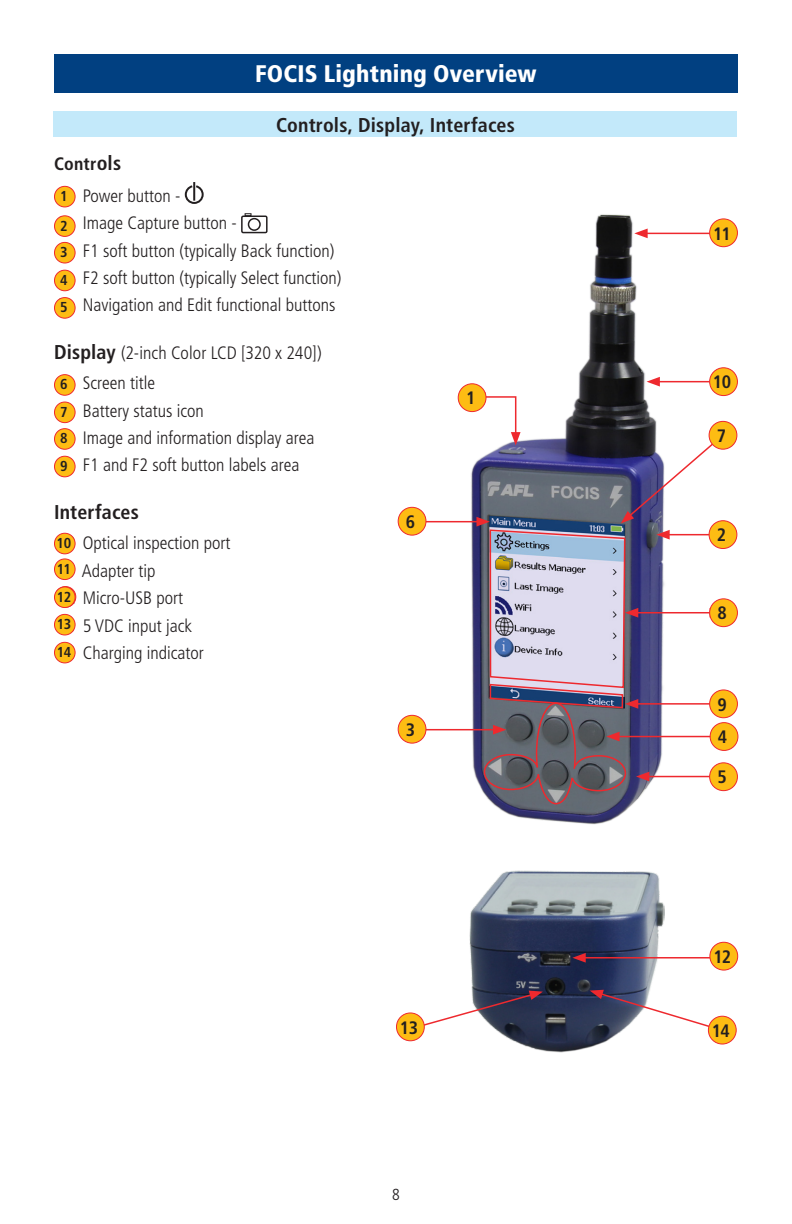
<style>
.page{position:relative;width:792px;height:1224px;background:#fff}
.page>*{position:absolute;margin:0;border:0;box-sizing:border-box;transform-origin:0 0}
.UG_Title_White{font:900 condensed 24px "Frutiger LT Std";letter-spacing:.005em;color:#fff}
.UG_Head_9pt{font:700 condensed 20px "Frutiger LT Std";letter-spacing:.01em;color:#231f20}
.UG_Body_Head{font:700 condensed 20px "Frutiger LT Std";letter-spacing:.01em;color:#231f20}
.UG_Body_Head-2{font:300 condensed 18px "Frutiger LT Std";color:#231f20}
.QRG_Callout_CIRCLE{font:700 condensed 18px "Frutiger LT Std";letter-spacing:-.035em;color:#231f20}
.UG_Body_Head-3{font:700 condensed 18px "Frutiger LT Std";letter-spacing:.015em;color:#231f20}
.t1{font:300 condensed 16px "Frutiger LT Std";color:#231f20}
.QRG_Callout_CIRCLE_i{font:700 condensed 14.4px "Frutiger LT Std";letter-spacing:-.025em;color:#231f20}
.s1{font-size:20px}
.s2{font-weight:700;font-size:20px}
</style>
<div class="page">
<div style="left:54px;top:111px;width:684px;height:26px;background:#c3e9fa"></div>
<div style="left:54px;top:54px;width:684px;height:39px;background:#014081"></div>
<svg style="left:184px;top:182px;width:20px;height:22px"></svg>
<div style="left:241px;top:216px;width:27px;height:17px;border:2px solid #231f20"></div>
<svg style="left:245px;top:213px;width:7px;height:3px"></svg>
<div style="left:248px;top:218px;width:13px;height:13px;border:2px solid #231f20;border-radius:50%"></div>
<div style="left:55px;top:186px;width:20px;height:21px;background:#fdbc13;border-radius:50%"></div>
<div style="left:54px;top:186px;width:22px;height:21px;border:1px solid #ee292e;border-radius:50%"></div>
<div style="left:55px;top:216px;width:20px;height:20px;background:#fdbc13;border-radius:50%"></div>
<div style="left:54px;top:215px;width:22px;height:22px;border:1px solid #ee292e;border-radius:50%"></div>
<div style="left:55px;top:242px;width:20px;height:21px;background:#fdbc13;border-radius:50%"></div>
<div style="left:54px;top:242px;width:22px;height:22px;border:1px solid #ee292e;border-radius:50%"></div>
<div style="left:55px;top:270px;width:20px;height:21px;background:#fdbc13;border-radius:50%"></div>
<div style="left:54px;top:270px;width:22px;height:21px;border:1px solid #ee292e;border-radius:50%"></div>
<div style="left:55px;top:298px;width:20px;height:20px;background:#fdbc13;border-radius:50%"></div>
<div style="left:54px;top:297px;width:22px;height:22px;border:1px solid #ee292e;border-radius:50%"></div>
<div style="left:55px;top:375px;width:20px;height:20px;background:#fdbc13;border-radius:50%"></div>
<div style="left:54px;top:374px;width:22px;height:22px;border:1px solid #ee292e;border-radius:50%"></div>
<div style="left:55px;top:402px;width:20px;height:21px;background:#fdbc13;border-radius:50%"></div>
<div style="left:54px;top:402px;width:22px;height:21px;border:1px solid #ee292e;border-radius:50%"></div>
<div style="left:55px;top:429px;width:20px;height:20px;background:#fdbc13;border-radius:50%"></div>
<div style="left:54px;top:428px;width:22px;height:22px;border:1px solid #ee292e;border-radius:50%"></div>
<div style="left:55px;top:456px;width:20px;height:21px;background:#fdbc13;border-radius:50%"></div>
<div style="left:54px;top:456px;width:22px;height:21px;border:1px solid #ee292e;border-radius:50%"></div>
<div style="left:55px;top:533px;width:20px;height:21px;background:#fdbc13;border-radius:50%"></div>
<div style="left:54px;top:533px;width:22px;height:21px;border:1px solid #ee292e;border-radius:50%"></div>
<div style="left:55px;top:559px;width:20px;height:21px;background:#fdbc13;border-radius:50%"></div>
<div style="left:54px;top:558px;width:22px;height:22px;border:1px solid #ee292e;border-radius:50%"></div>
<div style="left:55px;top:587px;width:21px;height:20px;background:#ef352b;border-radius:50%"></div>
<div style="left:55px;top:586px;width:21px;height:22px;border:1px solid #ee292e;border-radius:50%"></div>
<div style="left:55px;top:587px;width:20px;height:21px;background:#fdbc13;border-radius:50%"></div>
<div style="left:54px;top:586px;width:22px;height:22px;border:1px solid #ee292e;border-radius:50%"></div>
<div style="left:55px;top:614px;width:20px;height:21px;background:#fdbc13;border-radius:50%"></div>
<div style="left:54px;top:614px;width:22px;height:21px;border:1px solid #ee292e;border-radius:50%"></div>
<div style="left:55px;top:642px;width:20px;height:21px;background:#fdbc13;border-radius:50%"></div>
<div style="left:54px;top:642px;width:22px;height:21px;border:1px solid #ee292e;border-radius:50%"></div>
<img style="left:469px;top:870px;width:195px;height:183px">
<svg style="left:590px;top:990px;width:134px;height:42px"></svg>
<hr style="left:583px;top:957px;width:138px;height:2px;background:#ee292e">
<svg style="left:572px;top:953px;width:14px;height:10px"></svg>
<svg style="left:416px;top:991px;width:127px;height:39px"></svg>
<div style="left:396px;top:1013px;width:28px;height:28px;background:#fdbc13;border-radius:50%"></div>
<div style="left:396px;top:1012px;width:29px;height:29px;border:1px solid #ee292e;border-radius:50%"></div>
<div style="left:710px;top:942px;width:28px;height:28px;background:#fdbc13;border-radius:50%"></div>
<div style="left:709px;top:942px;width:29px;height:29px;border:1px solid #ee292e;border-radius:50%"></div>
<div style="left:708px;top:1016px;width:28px;height:28px;background:#fdbc13;border-radius:50%"></div>
<div style="left:708px;top:1016px;width:29px;height:29px;border:1px solid #ee292e;border-radius:50%"></div>
<img style="left:471px;top:214px;width:195px;height:610px">
<div style="left:458px;top:384px;width:28px;height:28px;background:#fdbc13;border-radius:50%"></div>
<div style="left:458px;top:383px;width:29px;height:29px;border:1px solid #ee292e;border-radius:50%"></div>
<hr style="left:422px;top:729px;width:74px;height:1px;background:#ee292e">
<div style="left:398px;top:715px;width:28px;height:28px;background:#fdbc13;border-radius:50%"></div>
<div style="left:398px;top:715px;width:28px;height:29px;border:1px solid #ee292e;border-radius:50%"></div>
<hr style="left:422px;top:521px;width:58px;height:1px;background:#ee292e">
<div style="left:398px;top:507px;width:28px;height:28px;background:#fdbc13;border-radius:50%"></div>
<div style="left:398px;top:507px;width:28px;height:29px;border:1px solid #ee292e;border-radius:50%"></div>
<hr style="left:645px;top:233px;width:77px;height:1px;background:#ee292e">
<svg style="left:634px;top:229px;width:14px;height:9px"></svg>
<div style="left:710px;top:368px;width:27px;height:28px;background:#fdbc13;border-radius:50%"></div>
<div style="left:709px;top:367px;width:29px;height:29px;border:1px solid #ee292e;border-radius:50%"></div>
<div style="left:710px;top:219px;width:27px;height:28px;background:#fdbc13;border-radius:50%"></div>
<div style="left:709px;top:218px;width:29px;height:29px;border:1px solid #ee292e;border-radius:50%"></div>
<svg style="left:472px;top:377px;width:266px;height:428px"></svg>
<p class="UG_Title_White" style="left:255px;top:60px;width:283px">FOCIS Lightning Overview</p>
<p class="UG_Head_9pt" style="left:276px;top:113px;width:240px">Controls, Display, Interfaces</p>
<p class="UG_Body_Head-3" style="left:54px;top:153px;width:69px">Contr<span class="s1">ols</span></p>
<p class="UG_Body_Head-2" style="left:58px;top:186px;width:124px">1 Power button -</p>
<p class="UG_Body_Head-2" style="left:58px;top:213px;width:180px">2 Image Capture button -</p>
<p class="UG_Body_Head-2" style="left:58px;top:240px;width:278px">3 F1 soft button (typically Back function)</p>
<p class="UG_Body_Head-2" style="left:58px;top:268px;width:285px">4 F2 soft button (typically Select function)</p>
<p class="UG_Body_Head-2" style="left:58px;top:295px;width:279px">5 Navigation and Edit functional buttons</p>
<p class="UG_Body_Head-2" style="left:54px;top:343px;width:269px"><span class="s2">Display</span> (2-inch Color LCD [320 x 240])</p>
<p class="UG_Body_Head-2" style="left:58px;top:373px;width:98px">6 Screen title</p>
<p class="UG_Body_Head-2" style="left:58px;top:400px;width:147px">7 Battery status icon</p>
<p class="UG_Body_Head-2" style="left:58px;top:428px;width:258px">8 Image and information display area</p>
<p class="UG_Body_Head-2" style="left:58px;top:455px;width:243px">9 F1 and F2 soft button labels area</p>
<p class="UG_Body_Head" style="left:54px;top:500px;width:86px">Interfaces</p>
<p class="UG_Body_Head-2" style="left:58px;top:533px;width:174px">10 Optical inspection port</p>
<p class="UG_Body_Head-2" style="left:58px;top:560px;width:99px">11 Adapter tip</p>
<p class="UG_Body_Head-2" style="left:58px;top:588px;width:126px">12 Micro-USB port</p>
<p class="UG_Body_Head-2" style="left:58px;top:615px;width:135px">13 5 VDC input jack</p>
<p class="UG_Body_Head-2" style="left:58px;top:642px;width:147px">14 Charging indicator</p>
<p class="QRG_Callout_CIRCLE_i" style="left:60px;top:188px;width:9px">1</p>
<p class="QRG_Callout_CIRCLE_i" style="left:60px;top:217px;width:9px">2</p>
<p class="QRG_Callout_CIRCLE_i" style="left:60px;top:244px;width:9px">3</p>
<p class="QRG_Callout_CIRCLE_i" style="left:60px;top:271px;width:9px">4</p>
<p class="QRG_Callout_CIRCLE_i" style="left:60px;top:299px;width:9px">5</p>
<p class="QRG_Callout_CIRCLE_i" style="left:60px;top:376px;width:9px">6</p>
<p class="QRG_Callout_CIRCLE_i" style="left:60px;top:403px;width:9px">7</p>
<p class="QRG_Callout_CIRCLE_i" style="left:60px;top:430px;width:9px">8</p>
<p class="QRG_Callout_CIRCLE_i" style="left:60px;top:457px;width:9px">9</p>
<p class="QRG_Callout_CIRCLE_i" style="left:57px;top:535px;width:16px">10</p>
<p class="QRG_Callout_CIRCLE_i" style="left:57px;top:560px;width:16px">11</p>
<p class="QRG_Callout_CIRCLE_i" style="left:57px;top:588px;width:16px">12</p>
<p class="QRG_Callout_CIRCLE_i" style="left:57px;top:616px;width:16px">13</p>
<p class="QRG_Callout_CIRCLE_i" style="left:57px;top:644px;width:16px">14</p>
<p class="QRG_Callout_CIRCLE" style="left:406px;top:511px;width:11px">6</p>
<p class="QRG_Callout_CIRCLE" style="left:466px;top:388px;width:11px">1</p>
<p class="QRG_Callout_CIRCLE" style="left:406px;top:719px;width:11px">3</p>
<p class="QRG_Callout_CIRCLE" style="left:400px;top:1017px;width:20px">13</p>
<p class="t1" style="left:392px;top:1185px;width:9px">8</p>
<p class="QRG_Callout_CIRCLE" style="left:713px;top:223px;width:19px">11</p>
<p class="QRG_Callout_CIRCLE" style="left:713px;top:372px;width:20px">10</p>
<p class="QRG_Callout_CIRCLE" style="left:717px;top:425px;width:11px">7</p>
<p class="QRG_Callout_CIRCLE" style="left:717px;top:524px;width:11px">2</p>
<p class="QRG_Callout_CIRCLE" style="left:717px;top:603px;width:11px">8</p>
<p class="QRG_Callout_CIRCLE" style="left:717px;top:694px;width:11px">9</p>
<p class="QRG_Callout_CIRCLE" style="left:718px;top:726px;width:11px">4</p>
<p class="QRG_Callout_CIRCLE" style="left:717px;top:767px;width:11px">5</p>
<p class="QRG_Callout_CIRCLE" style="left:713px;top:946px;width:19px">12</p>
<p class="QRG_Callout_CIRCLE" style="left:712px;top:1020px;width:20px">14</p>
</div>
